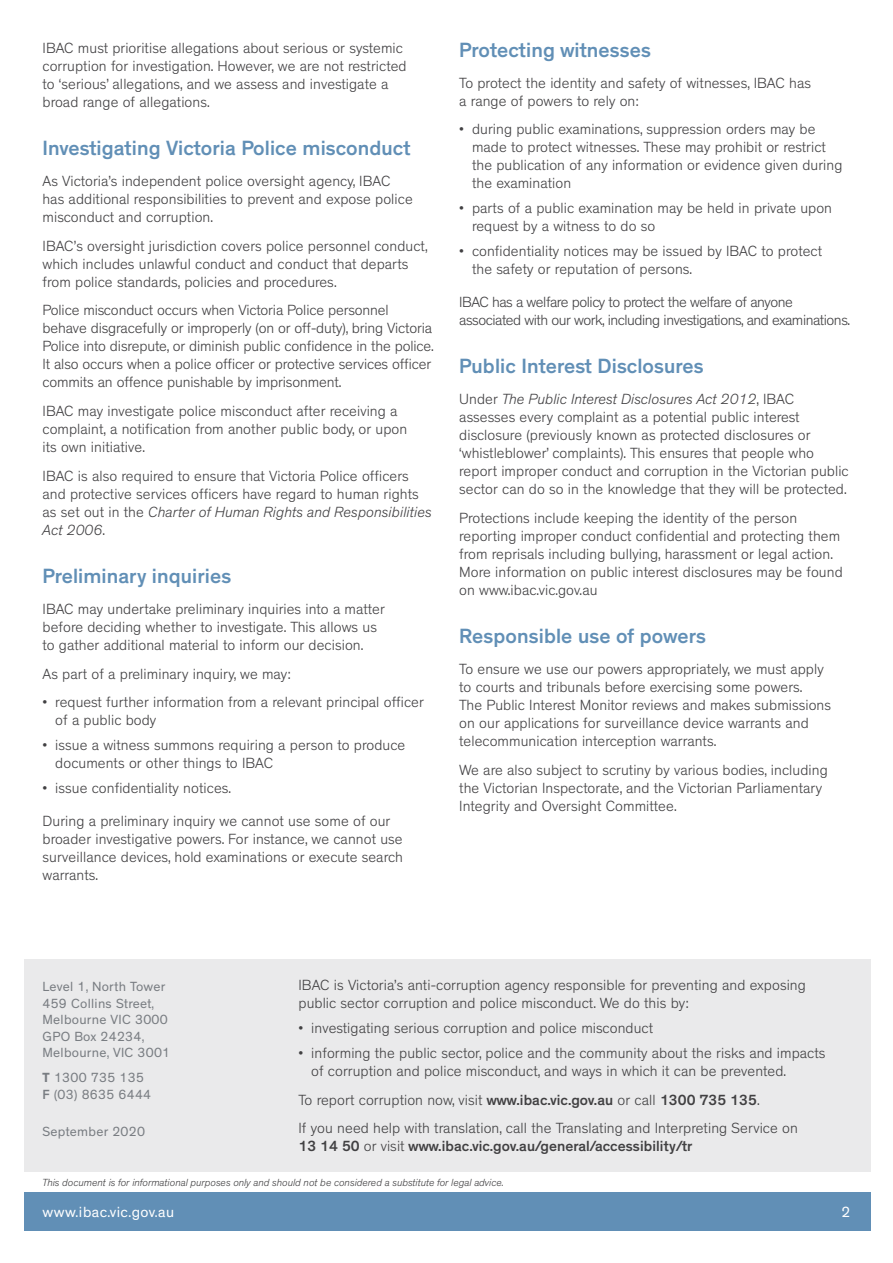
<style>
.page{position:relative;width:893px;height:1263px;background:#fff}
.page>*{position:absolute;margin:0;border:0;box-sizing:border-box;transform-origin:0 0}
.t1{font:500 21px "Theinhardt";letter-spacing:.005em;color:#618fb6}
.t2{font:300 15px/18px "Theinhardt";letter-spacing:.005em;color:#414042}
.t3{font:300 15px/18px "Theinhardt";letter-spacing:-.03em;color:#414042}
.t4{font:500 15px "Theinhardt";letter-spacing:.005em;color:#414042}
.t5{font:15px "Theinhardt";letter-spacing:.03em;color:#fff}
.t6{font:13.5px/16.5px "Theinhardt";letter-spacing:.02em;color:#797d82}
.t7{font:italic 300 10.5px "Theinhardt";color:#414042}
.s1{font-style:italic}
.s2{font-weight:700}
.s3{font-weight:500}
.s4{font-weight:300}
</style>
<div class="page">
<div style="left:24px;top:1193px;width:847px;height:38px;background:#618fb6"></div>
<div style="left:24px;top:959px;width:847px;height:212px;background:#eaeaeb"></div>
<p class="t2" style="left:43px;top:39px;width:366px">IBAC must prioritise allegations about serious or systemic corruption for investigation. However, we are not restricted to ‘serious’ allegations, and we assess and investigate a broad range of allegations.</p>
<h1 class="t1" style="left:43px;top:136px;width:369px">Investigating Victoria Police misconduct</h1>
<p class="t2" style="left:43px;top:172px;width:372px">As Victoria’s independent police oversight agency, IBAC has additional responsibilities to prevent and expose police misconduct and corruption.</p>
<p class="t2" style="left:43px;top:237px;width:387px">IBAC’s oversight jurisdiction covers police personnel conduct, which includes unlawful conduct and conduct that departs from police standards, policies and procedures.</p>
<p class="t2" style="left:43px;top:302px;width:393px">Police misconduct occurs when Victoria Police personnel behave disgracefully or improperly (on or off-duty), bring Victoria Police into disrepute, or diminish public confidence in the police.<br>It also occurs when a police officer or protective services officer commits an offence punishable by imprisonment.</p>
<p class="t2" style="left:43px;top:402px;width:366px">IBAC may investigate police misconduct after receiving a complaint, a notification from another public body, or upon its own initiative.</p>
<p class="t2" style="left:43px;top:467px;width:391px">IBAC is also required to ensure that Victoria Police officers and protective services officers have regard to human rights as set out in the <span class="s1">Charter of Human Rights and Responsibilities Act 2006</span>.</p>
<h1 class="t1" style="left:43px;top:564px;width:190px">Preliminary inquiries</h1>
<p class="t2" style="left:43px;top:600px;width:344px">IBAC may undertake preliminary inquiries into a matter before deciding whether to investigate. This allows us to gather additional material to inform our decision.</p>
<p class="t2" style="left:43px;top:665px;width:250px">As part of a preliminary inquiry, we may:</p>
<p class="t2" style="left:55px;top:693px;width:370px;text-indent:-13px">• request further information from a relevant principal officer of a public body</p>
<p class="t2" style="left:55px;top:736px;width:352px;text-indent:-13px">• issue a witness summons requiring a person to produce documents or other things to IBAC</p>
<p class="t2" style="left:43px;top:772px;width:349px;line-height:32.8px">• issue confidentiality notices.<br>During a preliminary inquiry we cannot use some of our</p>
<p class="t2" style="left:43px;top:830px;width:362px;text-align:justify">broader investigative powers. For instance, we cannot use surveillance devices, hold examinations or execute search warrants.</p>
<h1 class="t1" style="left:459px;top:37px;width:193px">Protecting witnesses</h1>
<p class="t2" style="left:459px;top:74px;width:353px">To protect the identity and safety of witnesses, IBAC has a range of powers to rely on:</p>
<p class="t2" style="left:472px;top:120px;width:372px;text-indent:-13px">• during public examinations, suppression orders may be made to protect witnesses. These may prohibit or restrict the publication of any information or evidence given during the examination</p>
<p class="t2" style="left:472px;top:199px;width:362px;text-indent:-13px">• parts of a public examination may be held in private upon request by a witness to do so</p>
<p class="t2" style="left:472px;top:242px;width:352px;text-indent:-13px">• confidentiality notices may be issued by IBAC to protect the safety or reputation of persons.</p>
<p class="t3" style="left:459px;top:293px;width:392px">IBAC has a welfare policy to protect the welfare of anyone associated with our work, including investigations, and examinations.</p>
<h1 class="t1" style="left:459px;top:354px;width:246px">Public Interest Disclosures</h1>
<p class="t2" style="left:459px;top:390px;width:391px">Under <span class="s1">The Public Interest Disclosures Act 2012</span>, IBAC assesses every complaint as a potential public interest disclosure (previously known as protected disclosures or ‘whistleblower’ complaints). This ensures that people who report improper conduct and corruption in the Victorian public sector can do so in the knowledge that they will be protected.</p>
<p class="t2" style="left:459px;top:509px;width:385px">Protections include keeping the identity of the person reporting improper conduct confidential and protecting them from reprisals including bullying, harassment or legal action.<br>More information on public interest disclosures may be found on www.ibac.vic.gov.au</p>
<h1 class="t1" style="left:459px;top:624px;width:248px">Responsible use of powers</h1>
<p class="t2" style="left:459px;top:660px;width:373px">To ensure we use our powers appropriately, we must apply to courts and tribunals before exercising some powers.<br>The Public Interest Monitor reviews and makes submissions on our applications for surveillance device warrants and telecommunication interception warrants.</p>
<p class="t2" style="left:459px;top:761px;width:370px">We are also subject to scrutiny by various bodies, including the Victorian Inspectorate, and the Victorian Parliamentary<br>Integrity and Oversight Committee.</p>
<p class="t6" style="left:43px;top:979px;width:129px">Level 1, North Tower<br>459 Collins Street,<br>Melbourne VIC 3000<br>GPO Box 24234,<br>Melbourne, VIC 3001</p>
<p class="t6" style="left:43px;top:1070px;width:110px"><span class="s2">T</span> 1300 735 135<br><span class="s3">F</span> (03) 8635 6444</p>
<p class="t6" style="left:43px;top:1123px;width:104px">September 2020</p>
<p class="t2" style="left:298px;top:976px;width:509px">IBAC is Victoria’s anti-corruption agency responsible for preventing and exposing public sector corruption and police misconduct. We do this by:</p>
<p class="t2" style="left:298px;top:1019px;width:356px">• investigating serious corruption and police misconduct</p>
<p class="t2" style="left:311px;top:1044px;width:516px;text-indent:-13px">• informing the public sector, police and the community about the risks and impacts of corruption and police misconduct, and ways in which it can be prevented.</p>
<p class="t2" style="left:298px;top:1085px;width:501px;line-height:28.7px">To report corruption now, visit <span class="s3">www.ibac.vic.gov.au</span> or call <span class="s3">1300 735 135</span>.<br>If you need help with translation, call the Translating and Interpreting Service on</p>
<p class="t4" style="left:298px;top:1137px;width:395px">13 14 50 <span class="s4">or visit</span> www.ibac.vic.gov.au/general/accessibility/tr</p>
<p class="t7" style="left:43px;top:1176px;width:463px">This document is for informational purposes only and should not be considered a substitute for legal advice.</p>
<p class="t5" style="left:43px;top:1203px;width:133px">www.ibac.vic.gov.au</p>
<p class="t5" style="left:842px;top:1203px;width:10px">2</p>
</div>
